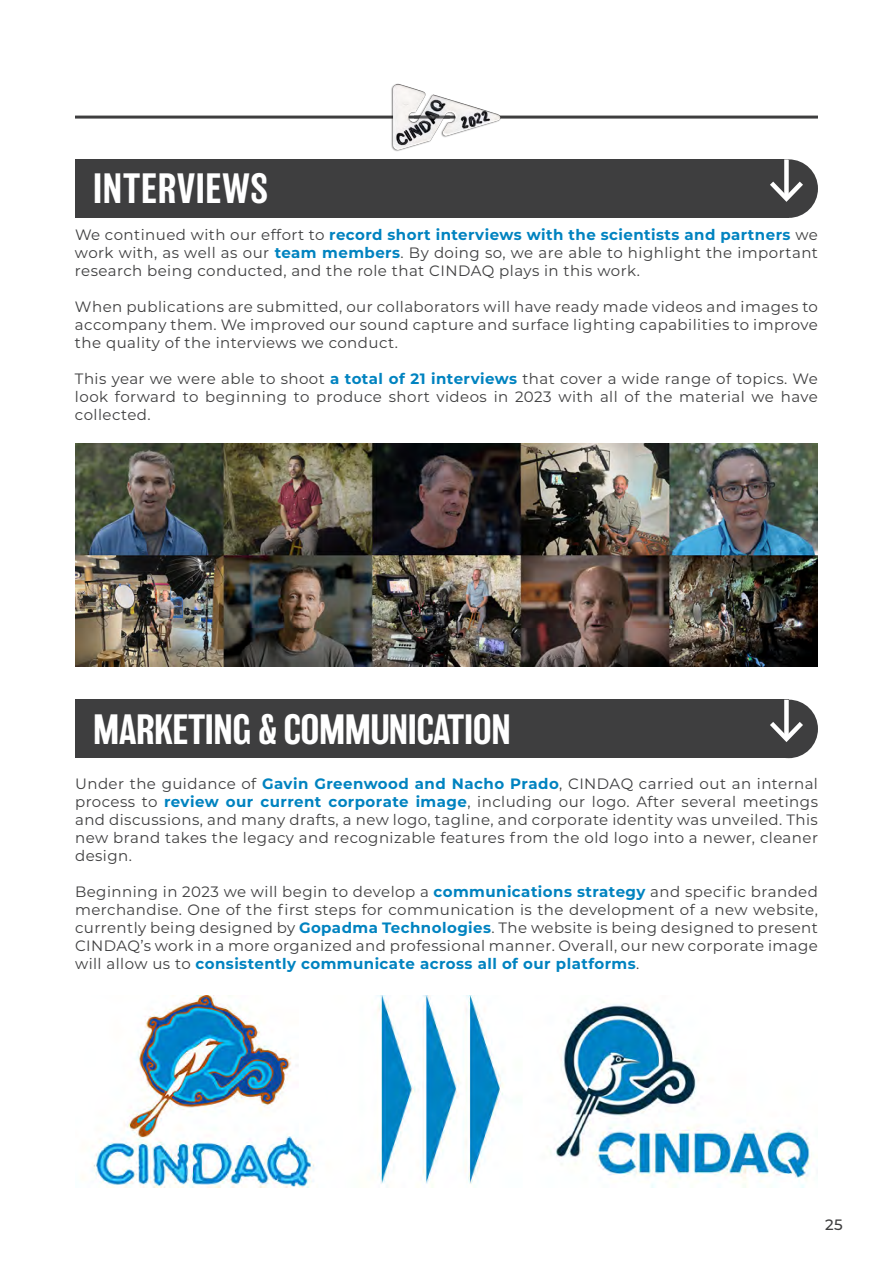
<style>
.page{position:relative;width:893px;height:1263px;background:#fff}
.page>*{position:absolute;margin:0;border:0;box-sizing:border-box;transform-origin:0 0}
.Left_Justify{font:500 39px "Balboa";letter-spacing:-.01em;color:#fff}
.Left_Justify-2{font:500 39px "Balboa";letter-spacing:.02em;color:#fff}
.Left_Justify-3{font:15px/18px "Montserrat";letter-spacing:.03em;color:#3e3e3f;text-align:justify}
.t1{font:500 15px "Montserrat";color:#3e3e3f}
.s1{font-weight:700;color:#0083c0}
</style>
<div class="page">
<img style="left:75px;top:444px;width:743px;height:223px">
<div style="left:75px;top:159px;width:714px;height:59px;background:#3e3e3f"></div>
<div style="left:759px;top:159px;width:59px;height:59px;background:#3e3e3f;border-radius:50%"></div>
<div style="left:784px;top:159px;width:5px;height:38px;background:#fff"></div>
<svg style="left:770px;top:177px;width:33px;height:25px"></svg>
<hr style="left:472px;top:116px;width:346px;height:3px;background:#3e3e3f">
<hr style="left:75px;top:116px;width:352px;height:3px;background:#3e3e3f">
<img style="left:390px;top:83px;width:113px;height:68px">
<hr style="left:414px;top:116px;width:36px;height:3px;background:#3e3e3f">
<div style="left:75px;top:700px;width:713px;height:58px;background:#3e3e3f"></div>
<div style="left:759px;top:700px;width:59px;height:58px;background:#3e3e3f;border-radius:50%"></div>
<div style="left:784px;top:700px;width:5px;height:37px;background:#fff"></div>
<svg style="left:770px;top:717px;width:33px;height:25px"></svg>
<img style="left:82px;top:996px;width:730px;height:192px">
<p class="Left_Justify-2" style="left:93px;top:167px;width:177px">INTERVIEWS</p>
<p class="Left_Justify-3" style="left:75px;top:225px;width:744px">We continued with our effort to <span class="s1">record short interviews with the scientists and partners</span> we work with, as well as our <span class="s1">team members</span>. By doing so, we are able to highlight the important research being conducted, and the role that CINDAQ plays in this work.</p>
<p class="Left_Justify-3" style="left:75px;top:297px;width:744px">When publications are submitted, our collaborators will have ready made videos and images to accompany them. We improved our sound capture and surface lighting capabilities to improve the quality of the interviews we conduct.</p>
<p class="Left_Justify-3" style="left:75px;top:369px;width:744px">This year we were able to shoot <span class="s1">a total of 21 interviews</span> that cover a wide range of topics. We look forward to beginning to produce short videos in 2023 with all of the material we have collected.</p>
<p class="Left_Justify" style="left:93px;top:708px;width:419px">MARKETING &amp; COMMUNICATION</p>
<p class="Left_Justify-3" style="left:75px;top:774px;width:744px">Under the guidance of <span class="s1">Gavin Greenwood and Nacho Prado</span>, CINDAQ carried out an internal process to <span class="s1">review our current corporate image</span>, including our logo. After several meetings and discussions, and many drafts, a new logo, tagline, and corporate identity was unveiled. This new brand takes the legacy and recognizable features from the old logo into a newer, cleaner design.</p>
<p class="Left_Justify-3" style="left:75px;top:882px;width:744px">Beginning in 2023 we will begin to develop a <span class="s1">communications strategy</span> and specific branded merchandise. One of the first steps for communication is the development of a new website, currently being designed by <span class="s1">Gopadma Technologies</span>. The website is being designed to present CINDAQ’s work in a more organized and professional manner. Overall, our new corporate image will allow us to <span class="s1">consistently communicate across all of our platforms</span>.</p>
<p class="t1" style="left:825px;top:1214px;width:19px">25</p>
</div>
